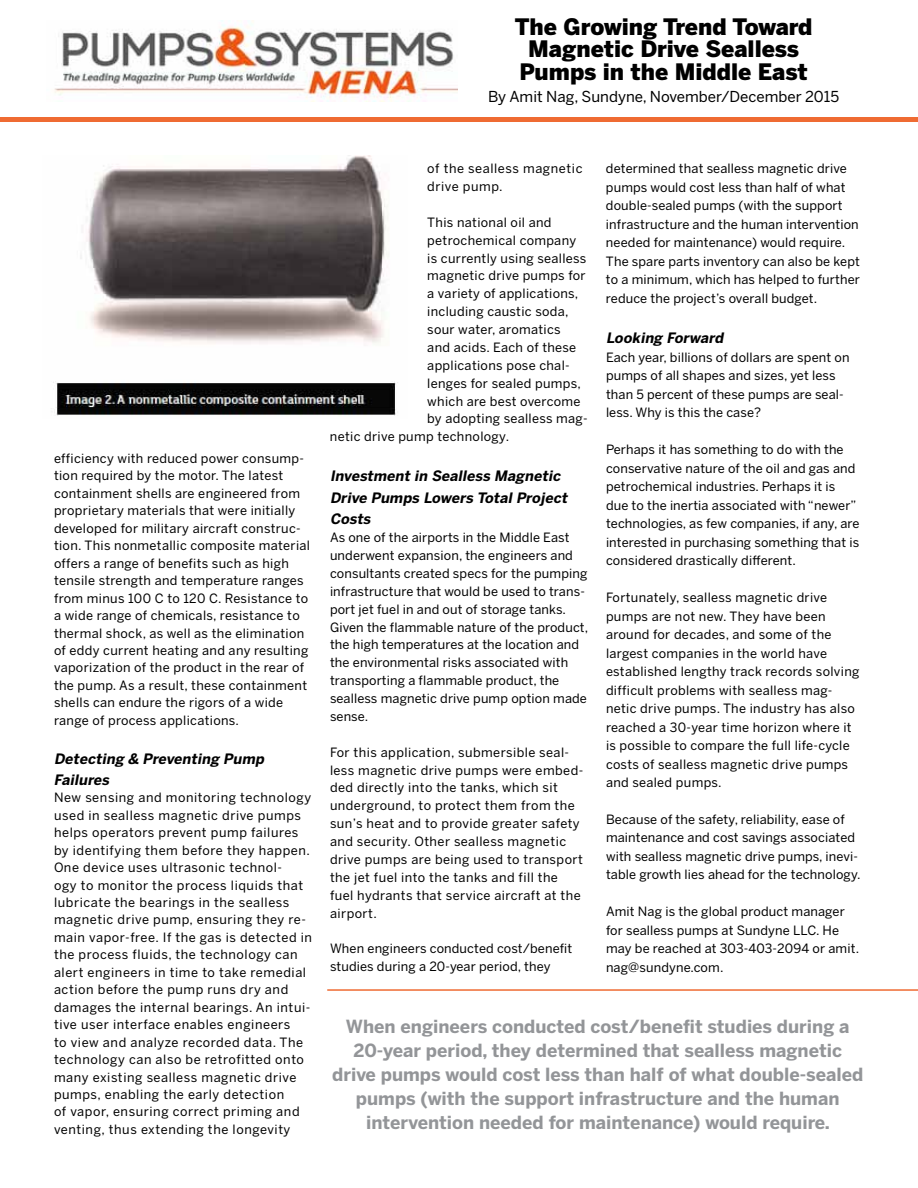
<style>
.page{position:relative;width:918px;height:1188px;background:#fff}
.page>*{position:absolute;margin:0;border:0;box-sizing:border-box;transform-origin:0 0}
.t1{font:900 22.5px/22.5px "Benton Sans";color:#000;text-align:center}
.t2{font:700 18px/24px "Benton Sans";color:#939598;text-align:center}
.t3{font:15px "Benton Sans";color:#000}
.t4{font:italic 700 14.25px/21.6px "Benton Sans";color:#000}
.t5{font:12.75px/18.5px "Benton Sans";letter-spacing:.025em;color:#000}
.t6{font:12.75px/17.4px "Benton Sans";letter-spacing:.045em;color:#000}
</style>
<div class="page">
<div style="left:0;top:117px;width:918px;height:5px;background:#ef6b32"></div>
<img style="left:54px;top:21px;width:403px;height:81px">
<img style="left:53px;top:156px;width:345px;height:260px">
<hr style="left:327px;top:989px;width:591px;height:2px;background:#ef6b32">
<h1 class="t1" style="left:515px;top:15px;width:299px">The Growing Trend Toward<br>Magnetic Drive Sealless<br>Pumps in the Middle East</h1>
<p class="t3" style="left:488px;top:88px;width:353px">By Amit Nag, Sundyne, November/December 2015</p>
<p class="t5" style="left:54px;top:450px;width:258px;line-height:17.4px">efficiency with reduced power consump&shy;tion required by the motor. The latest containment shells are engineered from proprietary materials that were initially developed for military aircraft construc&shy;tion. This nonmetallic composite material offers a range of benefits such as high tensile strength and temperature ranges from minus 100 C to 120 C. Resistance to a wide range of chemicals, resistance to thermal shock, as well as the elimination of eddy current heating and any resulting vaporization of the product in the rear of the pump. As a result, these containment shells can endure the rigors of a wide range of process applications.</p>
<p class="t4" style="left:54px;top:748px;width:215px;line-height:21.1px">Detecting &amp; Preventing Pump<br>Failures</p>
<p class="t6" style="left:54px;top:789px;width:259px">New sensing and monitoring technology used in sealless magnetic drive pumps helps operators prevent pump failures by identifying them before they happen.<br>One device uses ultrasonic technol-<br>ogy to monitor the process liquids that lubricate the bearings in the sealless magnetic drive pump, ensuring they re&shy;main vapor-free. If the gas is detected in the process fluids, the technology can alert engineers in time to take remedial action before the pump runs dry and damages the internal bearings. An intui&shy;tive user interface enables engineers<br>to view and analyze recorded data. The technology can also be retrofitted onto many existing sealless magnetic drive pumps, enabling the early detection<br>of vapor, ensuring correct priming and venting, thus extending the longevity</p>
<p class="t6" style="left:427px;top:159px;width:157px;line-height:17.9px">of the sealless magnetic drive pump.</p>
<p class="t5" style="left:427px;top:213px;width:126px">This national oil and</p>
<p class="t5" style="left:427px;top:231px;width:150px">petrochemical company</p>
<p class="t5" style="left:427px;top:249px;width:161px">is currently using sealless</p>
<p class="t5" style="left:427px;top:266px;width:160px">magnetic drive pumps for</p>
<p class="t5" style="left:427px;top:284px;width:153px">a variety of applications,</p>
<p class="t5" style="left:427px;top:302px;width:143px">including caustic soda,</p>
<p class="t5" style="left:427px;top:320px;width:135px">sour water, aromatics</p>
<p class="t5" style="left:427px;top:338px;width:151px">and acids. Each of these</p>
<p class="t5" style="left:427px;top:356px;width:144px">applications pose chal-</p>
<p class="t5" style="left:427px;top:374px;width:155px">lenges for sealed pumps,</p>
<p class="t5" style="left:427px;top:392px;width:155px">which are best overcome</p>
<p class="t5" style="left:427px;top:409px;width:162px">by adopting sealless mag-</p>
<p class="t5" style="left:330px;top:427px;width:181px">netic drive pump technology.</p>
<p class="t4" style="left:330px;top:465px;width:242px">Investment in Sealless Magnetic<br>Drive Pumps Lowers Total Project<br>Costs</p>
<p class="t5" style="left:330px;top:528px;width:260px;line-height:17.9px">As one of the airports in the Middle East underwent expansion, the engineers and consultants created specs for the pumping infrastructure that would be used to trans&shy;port jet fuel in and out of storage tanks.<br>Given the flammable nature of the product, the high temperatures at the location and the environmental risks associated with transporting a flammable product, the sealless magnetic drive pump option made sense.</p>
<p class="t5" style="left:330px;top:743px;width:255px;line-height:17.9px">For this application, submersible seal&shy;less magnetic drive pumps were embed&shy;ded directly into the tanks, which sit underground, to protect them from the sun’s heat and to provide greater safety and security. Other sealless magnetic drive pumps are being used to transport the jet fuel into the tanks and fill the fuel hydrants that service aircraft at the airport.</p>
<p class="t5" style="left:330px;top:940px;width:244px;line-height:17.9px">When engineers conducted cost/benefit studies during a 20-year period, they</p>
<p class="t5" style="left:606px;top:159px;width:255px">determined that sealless magnetic drive pumps would cost less than half of what double-sealed pumps (with the support infrastructure and the human intervention needed for maintenance) would require.<br>The spare parts inventory can also be kept to a minimum, which has helped to further reduce the project’s overall budget.</p>
<p class="t4" style="left:606px;top:327px;width:122px">Looking Forward</p>
<p class="t5" style="left:606px;top:348px;width:245px">Each year, billions of dollars are spent on pumps of all shapes and sizes, yet less than 5 percent of these pumps are seal&shy;less. Why is this the case?</p>
<p class="t5" style="left:606px;top:440px;width:255px">Perhaps it has something to do with the conservative nature of the oil and gas and petrochemical industries. Perhaps it is due to the inertia associated with “newer” technologies, as few companies, if any, are interested in purchasing something that is considered drastically different.</p>
<p class="t5" style="left:606px;top:588px;width:255px">Fortunately, sealless magnetic drive pumps are not new. They have been around for decades, and some of the largest companies in the world have established lengthy track records solving difficult problems with sealless mag&shy;netic drive pumps. The industry has also reached a 30-year time horizon where it is possible to compare the full life-cycle costs of sealless magnetic drive pumps and sealed pumps.</p>
<p class="t5" style="left:606px;top:810px;width:256px">Because of the safety, reliability, ease of maintenance and cost savings associated with sealless magnetic drive pumps, inevi&shy;table growth lies ahead for the technology.</p>
<p class="t5" style="left:606px;top:902px;width:255px">Amit Nag is the global product manager for sealless pumps at Sundyne LLC. He may be reached at 303-403-2094 or amit. nag@sundyne.com.</p>
<p class="t2" style="left:332px;top:1014px;width:533px">When engineers conducted cost/benefit studies during a 20-year period, they determined that sealless magnetic drive pumps would cost less than half of what double-sealed pumps (with the support infrastructure and the human intervention needed for maintenance) would require.</p>
</div>
